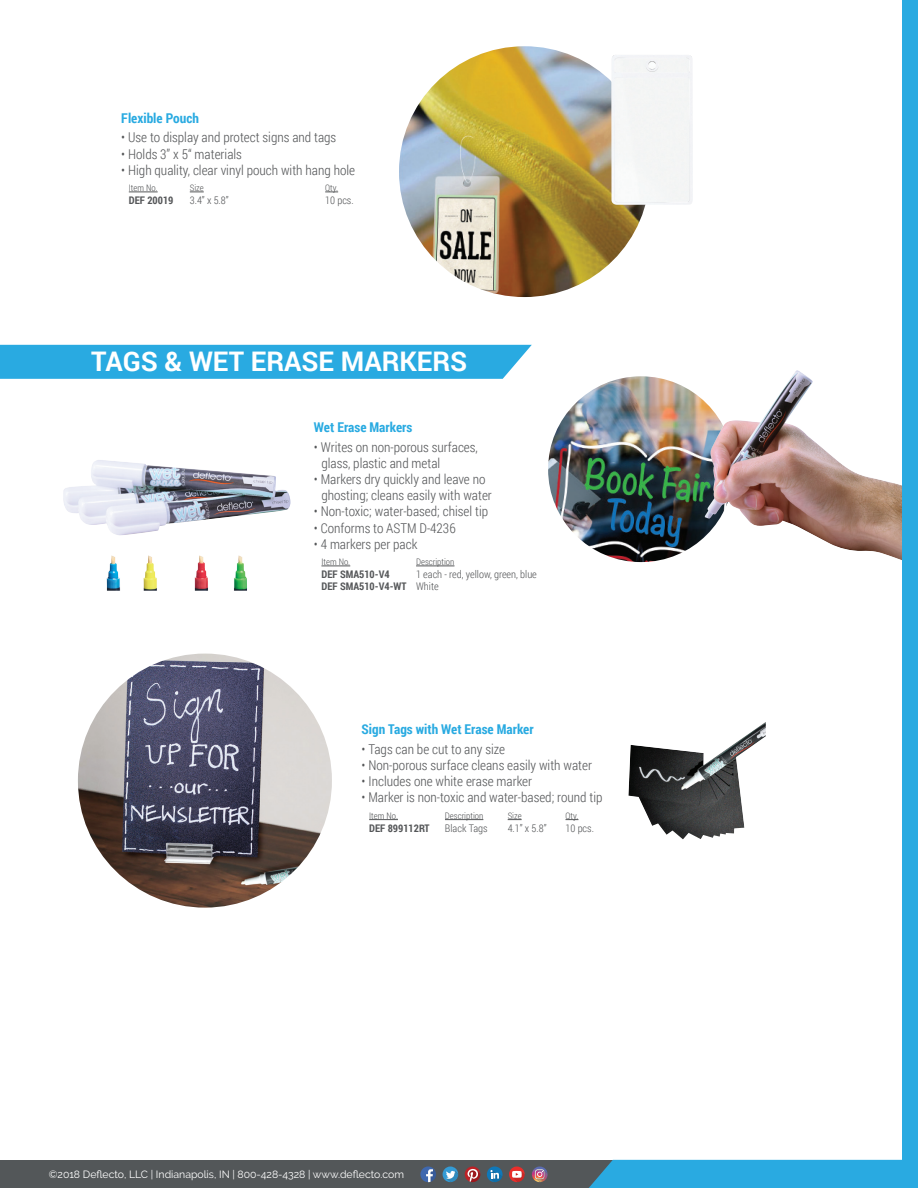
<style>
.page{position:relative;width:918px;height:1188px;background:#fff}
.page>*{position:absolute;margin:0;border:0;box-sizing:border-box;transform-origin:0 0}
.t1{font:700 27px "Roboto";color:#fff}
.t2{font:300 13.5px/16.2px "Roboto Condensed";color:#555759}
.t3{font:700 13.5px "Roboto Condensed";color:#29aae1}
.t4{font:300 10.5px/12.6px "Roboto Condensed";color:#555759}
.t5{font:10.5px "Raleway";color:#fff}
.t6{font:700 10.5px "Roboto Condensed";color:#555759}
.t7{font:300 9px "Roboto Condensed";color:#555759}
.s1{font-weight:700}
</style>
<div class="page">
<img style="left:548px;top:376px;width:186px;height:186px;border-radius:93px">
<img style="left:705px;top:370px;width:197px;height:190px">
<svg style="left:129px;top:192px;width:29px;height:1px"></svg>
<svg style="left:190px;top:192px;width:14px;height:1px"></svg>
<svg style="left:325px;top:192px;width:13px;height:1px"></svg>
<svg style="left:321px;top:566px;width:29px;height:1px"></svg>
<hr style="left:416px;top:566px;width:38px;height:1px;background:#555759">
<svg style="left:369px;top:819px;width:29px;height:1px"></svg>
<hr style="left:445px;top:819px;width:38px;height:1px;background:#555759">
<svg style="left:508px;top:819px;width:14px;height:1px"></svg>
<svg style="left:566px;top:819px;width:12px;height:1px"></svg>
<div style="left:0;top:345px;width:532px;height:34px;background:#29aae1"></div>
<div style="left:0;top:1160px;width:918px;height:28px;background:#535759"></div>
<div style="left:589px;top:1160px;width:313px;height:28px;background:#29aae1"></div>
<div style="left:902px;top:0;width:16px;height:1188px;background:#29aae1"></div>
<img style="left:399px;top:46px;width:251px;height:251px;border-radius:125px">
<div style="left:611px;top:55px;width:82px;height:150px;background:#f4f5f5"></div>
<img style="left:107px;top:555px;width:140px;height:36px">
<img style="left:63px;top:460px;width:228px;height:75px">
<img style="left:78px;top:654px;width:254px;height:254px;border-radius:127px">
<img style="left:628px;top:722px;width:138px;height:117px">
<svg style="left:443px;top:1167px;width:15px;height:15px"></svg>
<svg style="left:487px;top:1167px;width:16px;height:15px"></svg>
<svg style="left:509px;top:1167px;width:16px;height:15px"></svg>
<svg style="left:465px;top:1167px;width:15px;height:15px"></svg>
<svg style="left:420px;top:1167px;width:16px;height:15px"></svg>
<svg style="left:532px;top:1167px;width:16px;height:15px"></svg>
<p class="t3" style="left:121px;top:109px;width:79px">Flexible Pouch</p>
<p class="t2" style="left:121px;top:129px;width:217px">• Use to display and protect signs and tags</p>
<p class="t2" style="left:121px;top:145px;width:122px">• Holds 3” x 5“ materials</p>
<p class="t2" style="left:121px;top:161px;width:235px">• High quality, clear vinyl pouch with hang hole</p>
<p class="t7" style="left:129px;top:182px;width:30px">Item No.</p>
<p class="t7" style="left:190px;top:182px;width:15px">Size</p>
<p class="t7" style="left:325px;top:182px;width:14px">Qty.</p>
<p class="t6" style="left:129px;top:193px;width:46px">DEF 20019</p>
<p class="t4" style="left:190px;top:193px;width:40px">3.4” x 5.8”</p>
<p class="t4" style="left:325px;top:193px;width:30px">10 pcs.</p>
<h1 class="t1" style="left:91px;top:342px;width:378px">TAGS &amp; WET ERASE MARKERS</h1>
<p class="t3" style="left:314px;top:418px;width:100px">Wet Erase Markers</p>
<p class="t2" style="left:321px;top:438px;width:158px;text-indent:-8px">• Writes on non-porous surfaces, glass, plastic and metal</p>
<p class="t2" style="left:314px;top:471px;width:179px;text-align:center">• Markers dry quickly and leave no ghosting; cleans easily with water</p>
<p class="t2" style="left:314px;top:503px;width:176px">• Non-toxic; water-based; chisel tip</p>
<p class="t2" style="left:314px;top:519px;width:143px">• Conforms to ASTM D-4236</p>
<p class="t2" style="left:314px;top:535px;width:105px">• 4 markers per pack</p>
<p class="t7" style="left:321px;top:556px;width:30px">Item No.</p>
<p class="t7" style="left:416px;top:556px;width:40px">Description</p>
<p class="t6" style="left:321px;top:567px;width:70px">DEF SMA510-V4</p>
<p class="t4" style="left:321px;top:567px;width:217px;text-indent:95px">1 each - red, yellow, green, blue<br><span class="s1">DEF SMA510-V4-WT</span> White</p>
<p class="t3" style="left:362px;top:720px;width:174px">Sign Tags with Wet Erase Marker</p>
<p class="t2" style="left:362px;top:741px;width:145px">• Tags can be cut to any size</p>
<p class="t2" style="left:362px;top:757px;width:232px">• Non-porous surface cleans easily with water</p>
<p class="t2" style="left:362px;top:773px;width:172px">• Includes one white erase marker</p>
<p class="t2" style="left:362px;top:789px;width:242px">• Marker is non-toxic and water-based; round tip</p>
<p class="t7" style="left:369px;top:810px;width:30px">Item No.</p>
<p class="t7" style="left:445px;top:810px;width:40px">Description</p>
<p class="t7" style="left:508px;top:810px;width:15px">Size</p>
<p class="t7" style="left:566px;top:810px;width:14px">Qty.</p>
<p class="t6" style="left:369px;top:820px;width:62px">DEF 899112RT</p>
<p class="t4" style="left:445px;top:821px;width:44px">Black Tags</p>
<p class="t4" style="left:508px;top:821px;width:40px">4.1” x 5.8”</p>
<p class="t4" style="left:566px;top:821px;width:30px">10 pcs.</p>
<p class="t5" style="left:49px;top:1168px;width:357px">©2018 Deflecto, LLC | Indianapolis, IN | 800-428-4328 | www.deflecto.com</p>
</div>
